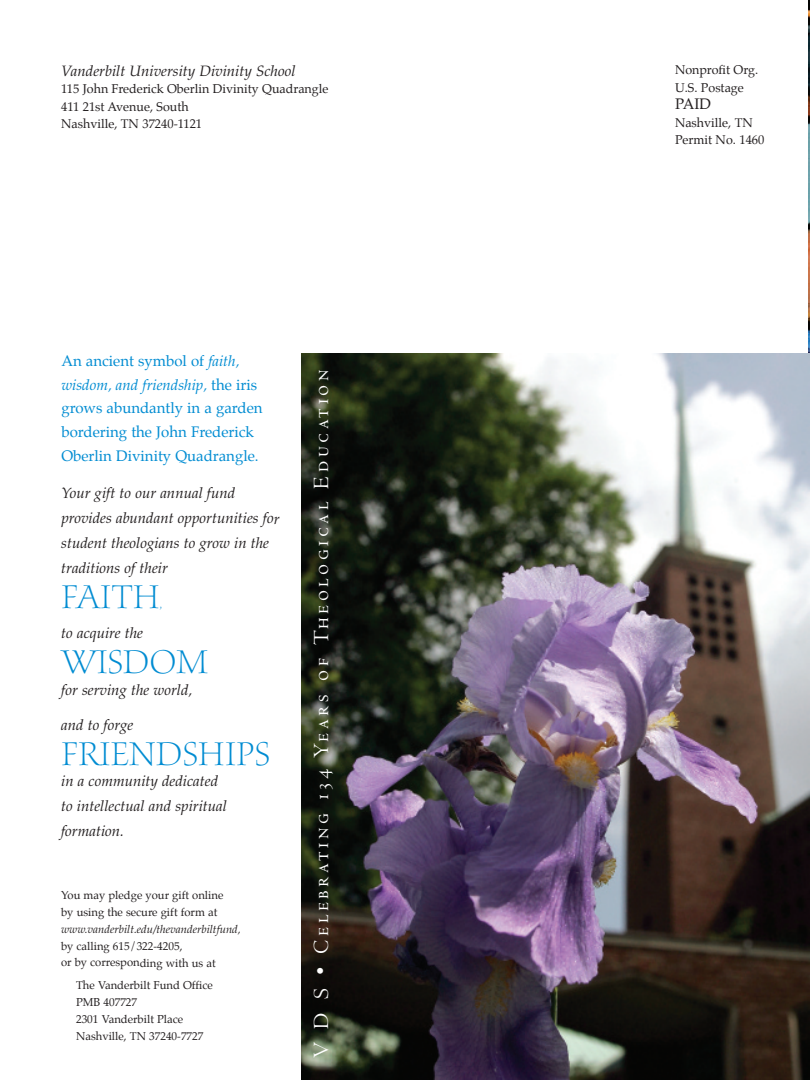
<style>
.page{position:relative;width:810px;height:1080px;background:#fff}
.page>*{position:absolute;margin:0;border:0;box-sizing:border-box;transform-origin:0 0}
.t1{font:37.5px "Waters Titling MM.200.wt.700.wd";color:#008cd2}
.t2{font:22.5px "Centaur MT SC";letter-spacing:.16em;color:#fff}
.t3{font:15px/25px "Palatino Italic Os F";color:#231f20}
.t4{font:15px/23.8px "Palatino";color:#008cd2}
.t5{font:15px "Palatino";color:#231f20}
.t6{font:13.75px "Waters Titling MM.200.wt.700.wd";color:#008cd2}
.t7{font:12.5px/17.5px "Palatino";color:#231f20}
.t8{font:11.25px/16.9px "Palatino";color:#231f20}
.s1{font-family:"Palatino Italic Os F"}
</style>
<div class="page">
<img style="left:808px;top:0;width:2px;height:354px">
<img style="left:301px;top:354px;width:509px;height:726px">
<p class="t3" style="left:61px;top:60px;width:236px">Vanderbilt University Divinity School</p>
<p class="t7" style="left:61px;top:81px;width:269px">115 John Frederick Oberlin Divinity Quadrangle<br>411 21st Avenue, South<br>Nashville, TN 37240-1121</p>
<p class="t4" style="left:61px;top:350px;width:203px">An ancient symbol of <span class="s1">faith, wisdom, and friendship,</span> the iris grows abundantly in a garden bordering the John Frederick<br>Oberlin Divinity Quadrangle.</p>
<p class="t3" style="left:61px;top:482px;width:220px">Your gift to our annual fund provides abundant opportunities for student theologians to grow in the traditions of their</p>
<p class="t1" style="left:61px;top:574px;width:100px">FAITH</p>
<p class="t6" style="left:160px;top:596px;width:4px">,</p>
<p class="t3" style="left:61px;top:622px;width:83px">to acquire the</p>
<p class="t1" style="left:61px;top:639px;width:149px">WISDOM</p>
<p class="t3" style="left:61px;top:679px;width:133px">for serving the world,</p>
<p class="t3" style="left:61px;top:714px;width:74px">and to forge</p>
<p class="t1" style="left:61px;top:730px;width:210px">FRIENDSHIPS</p>
<p class="t3" style="left:61px;top:770px;width:167px">in a community dedicated to intellectual and spiritual formation.</p>
<p class="t8" style="left:61px;top:888px;width:181px">You may pledge your gift online<br>by using the secure gift form at <span class="s1">www.vanderbilt.edu/thevanderbiltfund, </span>by calling 615/322-4205,<br>or by corresponding with us at</p>
<p class="t8" style="left:76px;top:977px;width:138px">The Vanderbilt Fund Office<br>PMB 407727<br>2301 Vanderbilt Place<br>Nashville, TN 37240-7727</p>
<p class="t2" style="left:313px;top:1058px;width:690px;rotate:-90deg">V D S • Celebrating 134 Years of Theological Education</p>
<p class="t7" style="left:675px;top:62px;width:85px">Nonprofit Org.<br>U.S. Postage</p>
<p class="t5" style="left:675px;top:97px;width:38px">PAID</p>
<p class="t7" style="left:675px;top:115px;width:91px">Nashville, TN<br>Permit No. 1460</p>
</div>
